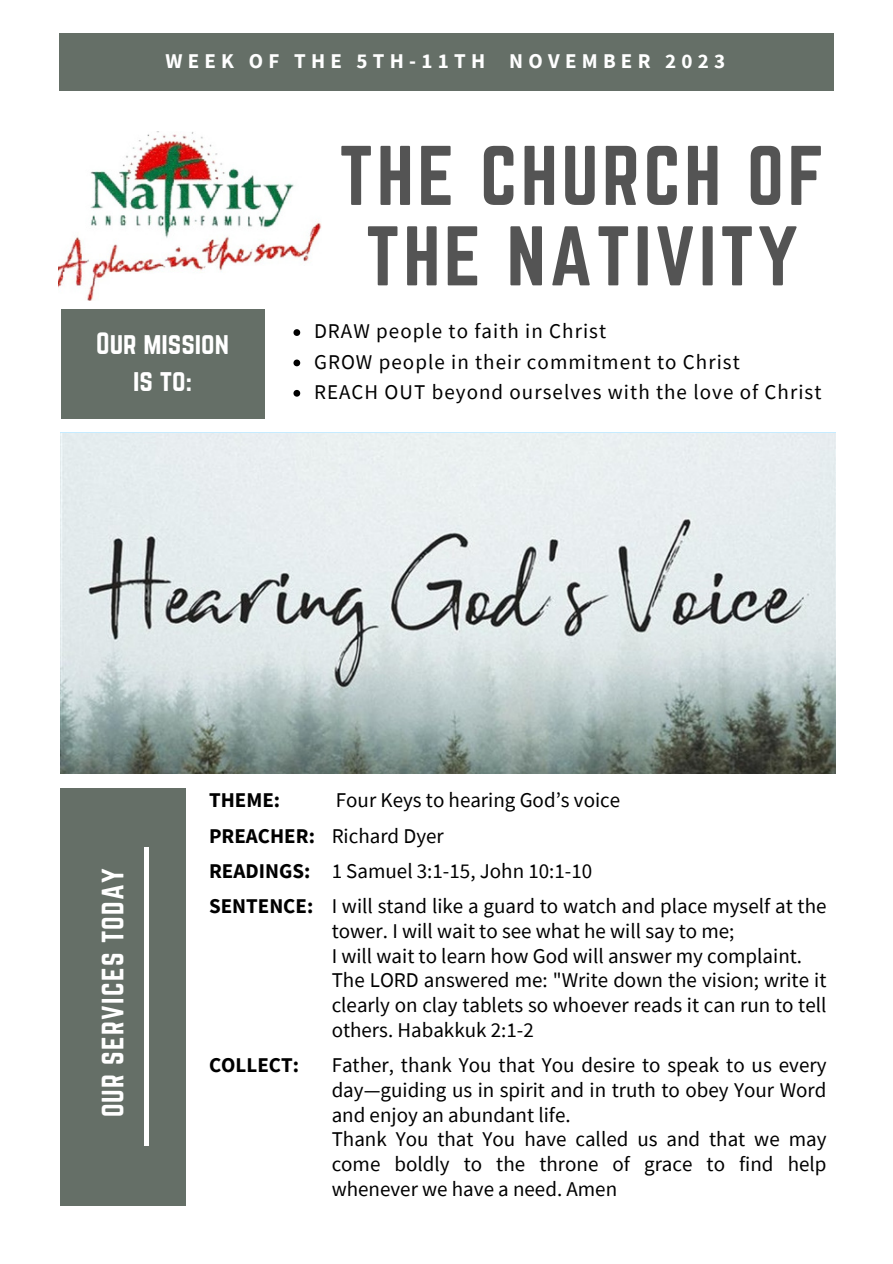
<style>
.page{position:relative;width:893px;height:1264px;background:#fff}
.page>*{position:absolute;margin:0;border:0;box-sizing:border-box;transform-origin:0 0}
.t1{font:73.8px "Norwester";letter-spacing:.05em;color:#545454}
.t2{font:27px "Norwester";letter-spacing:.05em;color:#fff}
.t3{font:27px/37px "Norwester";color:#fff;text-align:center}
.t4{font:21px/24.8px "Source Sans Pro";color:#000;text-align:justify}
.t5{font:21px "Source Sans Pro";letter-spacing:.05em;color:#000}
.t6{font:700 21px "Source Sans Pro";color:#000}
.t7{font:700 21px "Source Sans Pro";letter-spacing:.25em;color:#fff}
</style>
<div class="page">
<div style="left:59px;top:33px;width:774px;height:58px;background:#656f67"></div>
<img style="left:59px;top:131px;width:262px;height:169px">
<div style="left:61px;top:310px;width:203px;height:109px;background:#656f67"></div>
<img style="left:61px;top:433px;width:774px;height:341px">
<div style="left:61px;top:788px;width:125px;height:417px;background:#656f67"></div>
<svg style="left:293px;top:329px;width:7px;height:7px"></svg>
<svg style="left:293px;top:359px;width:7px;height:7px"></svg>
<svg style="left:293px;top:390px;width:7px;height:6px"></svg>
<div style="left:144px;top:847px;width:5px;height:298px;background:#fff"></div>
<p class="t7" style="left:165px;top:48px;width:561px">WEEK OF THE 5TH-11TH NOVEMBER 2023</p>
<p class="t3" style="left:96px;top:325px;width:134px">Our mission is to:</p>
<p class="t1" style="left:339px;top:131px;width:487px">THE CHURCH OF</p>
<p class="t1" style="left:366px;top:211px;width:434px">THE NATIVITY</p>
<p class="t5" style="left:314px;top:317px;width:294px">DRAW people to faith in Christ</p>
<p class="t5" style="left:314px;top:348px;width:427px">GROW people in their commitment to Christ</p>
<p class="t5" style="left:314px;top:378px;width:509px">REACH OUT beyond ourselves with the love of Christ</p>
<p class="t2" style="left:97px;top:1117px;width:251px;rotate:-90deg">OUR SERVICES TODAY</p>
<p class="t2" style="left:96px;top:1163px;width:251px;rotate:-90deg">OUR SERVICES TODAY</p>
<p class="t6" style="left:209px;top:786px;width:73px">THEME:</p>
<p class="t6" style="left:209px;top:822px;width:107px">PREACHER:</p>
<p class="t6" style="left:209px;top:857px;width:103px">READINGS:</p>
<p class="t6" style="left:209px;top:892px;width:106px">SENTENCE:</p>
<p class="t6" style="left:209px;top:1051px;width:91px">COLLECT:</p>
<p class="t4" style="left:336px;top:787px;width:286px">Four Keys to hearing God’s voice</p>
<p class="t4" style="left:331px;top:822px;width:114px">Richard Dyer</p>
<p class="t4" style="left:331px;top:858px;width:262px">1 Samuel 3:1-15, John 10:1-10</p>
<p class="t4" style="left:331px;top:893px;width:496px">I will stand like a guard to watch and place myself at the tower. I will wait to see what he will say to me;</p>
<p class="t4" style="left:331px;top:942px;width:472px">I will wait to learn how God will answer my complaint.</p>
<p class="t4" style="left:331px;top:967px;width:496px">The LORD answered me: "Write down the vision; write it clearly on clay tablets so whoever reads it can run to tell others. Habakkuk 2:1-2</p>
<p class="t4" style="left:331px;top:1052px;width:496px">Father, thank You that You desire to speak to us every day—guiding us in spirit and in truth to obey Your Word and enjoy an abundant life.</p>
<p class="t4" style="left:331px;top:1126px;width:496px">Thank You that You have called us and that we may come boldly to the throne of grace to find help whenever we have a need. Amen</p>
</div>
